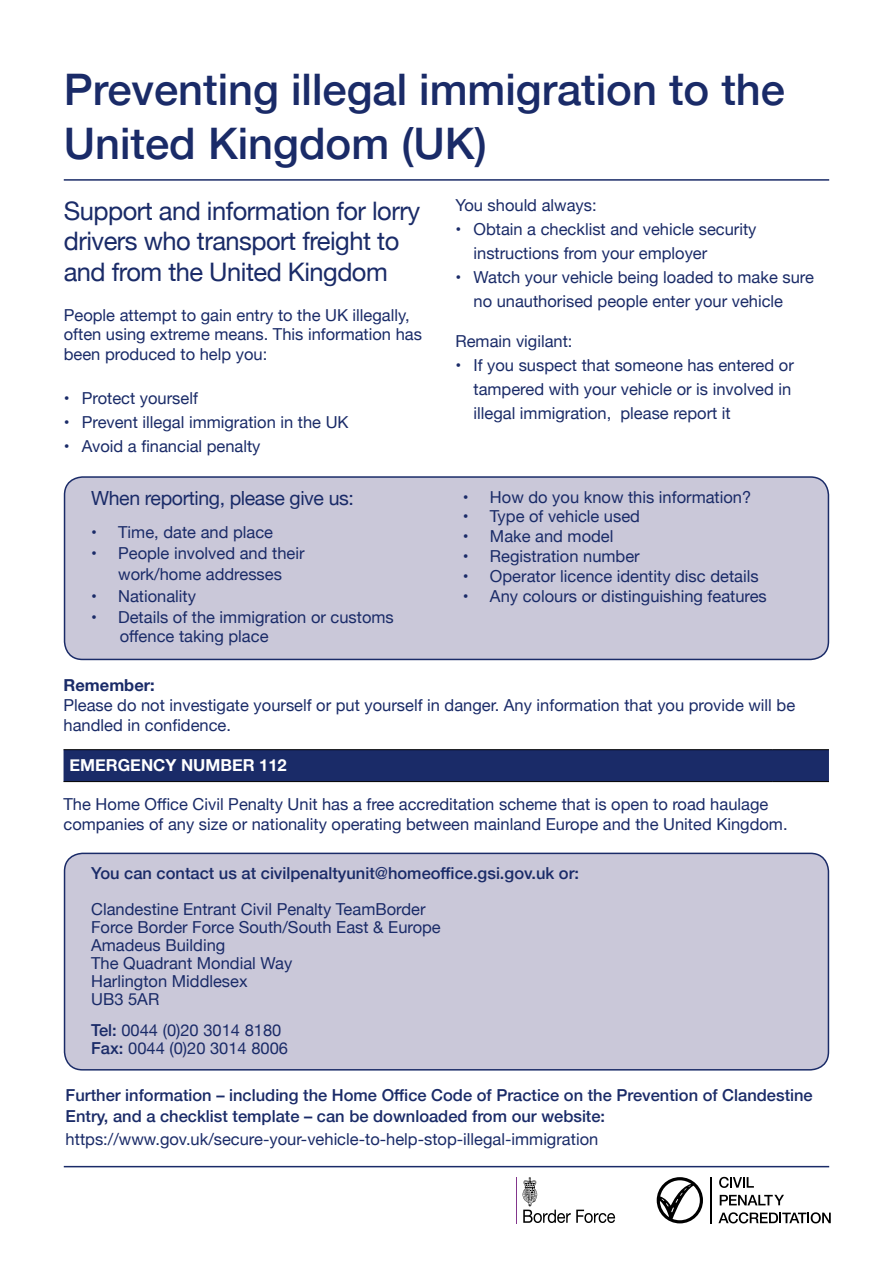
<style>
.page{position:relative;width:893px;height:1263px;background:#fff}
.page>*{position:absolute;margin:0;border:0;box-sizing:border-box;transform-origin:0 0}
.t1{font:500 43.5px/54px "Helvetica Neue";color:#1a2b68}
.t2{font:25.5px/30.6px "Helvetica Neue";letter-spacing:-.02em;color:#1a2b68}
.t3{font:19.5px "Helvetica Neue";letter-spacing:-.02em;color:#1a2b68}
.t4{font:16.5px/18px "Helvetica Neue";color:#1a2b68}
.t5{font:500 16.5px/21.6px "Helvetica Neue";color:#1a2b68}
.t6{font:700 16.5px "Helvetica Neue";color:#fff}
.t7{font:700 16.5px "Helvetica Neue";color:#1a2b68}
.s1{font-weight:500}
</style>
<div class="page">
<hr style="left:64px;top:179px;width:765px;height:2px;background:#1a2b68">
<div style="left:65px;top:853px;width:763px;height:217px;background:#cac8d9;border-radius:18px"></div>
<div style="left:64px;top:853px;width:765px;height:217px;border:2px solid #1a2b68;border-radius:18px"></div>
<div style="left:65px;top:477px;width:763px;height:182px;background:#cac8d9;border-radius:18px"></div>
<div style="left:64px;top:476px;width:765px;height:184px;border:2px solid #1a2b68;border-radius:18px"></div>
<svg style="left:523px;top:1177px;width:92px;height:46px"></svg>
<svg style="left:657px;top:1177px;width:46px;height:46px"></svg>
<hr style="left:710px;top:1177px;width:2px;height:46px;background:#000">
<svg style="left:719px;top:1177px;width:35px;height:11px"></svg>
<svg style="left:718px;top:1212px;width:113px;height:11px"></svg>
<svg style="left:720px;top:1195px;width:64px;height:10px"></svg>
<hr style="left:64px;top:1166px;width:765px;height:1px;background:#1a2b68">
<div style="left:64px;top:750px;width:765px;height:31px;background:#1a2b68"></div>
<hr style="left:64px;top:749px;width:708px;height:1px;background:#000">
<hr style="left:772px;top:749px;width:57px;height:1px;background:#000">
<hr style="left:772px;top:781px;width:57px;height:1px;background:#000">
<hr style="left:64px;top:781px;width:708px;height:1px;background:#000">
<h1 class="t1" style="left:64px;top:61px;width:723px">Preventing illegal immigration to the<br>United Kingdom (UK)</h1>
<h2 class="t2" style="left:64px;top:197px;width:358px">Support and information for lorry drivers who transport freight to and from the United Kingdom</h2>
<p class="t4" style="left:64px;top:306px;width:360px;line-height:19.8px">People attempt to gain entry to the UK illegally, often using extreme means. This information has been produced to help you:</p>
<p class="t4" style="left:64px;top:390px;width:136px">• Protect yourself</p>
<p class="t4" style="left:64px;top:414px;width:286px">• Prevent illegal immigration in the UK</p>
<p class="t4" style="left:64px;top:438px;width:198px">• Avoid a financial penalty</p>
<p class="t4" style="left:455px;top:197px;width:143px">You should always:</p>
<p class="t4" style="left:473px;top:218px;width:285px;line-height:24px;text-indent:-18px">• Obtain a checklist and vehicle security instructions from your employer</p>
<p class="t4" style="left:473px;top:266px;width:342px;line-height:24px;text-indent:-18px">• Watch your vehicle being loaded to make sure no unauthorised people enter your vehicle</p>
<p class="t4" style="left:455px;top:333px;width:119px">Remain vigilant:</p>
<p class="t4" style="left:473px;top:354px;width:322px;line-height:24px;text-indent:-18px">• If you suspect that someone has entered or tampered with your vehicle or is involved in illegal immigration, please report it</p>
<p class="t3" style="left:91px;top:484px;width:264px">When reporting, please give us:</p>
<p class="t4" style="left:91px;top:524px;width:183px">• Time, date and place</p>
<p class="t4" style="left:91px;top:544px;width:215px;line-height:21px;text-align:center">• People involved and their work/home addresses</p>
<p class="t4" style="left:91px;top:588px;width:106px">• Nationality</p>
<p class="t4" style="left:120px;top:608px;width:276px;line-height:19.8px;text-indent:-29px">• Details of the immigration or customs offence taking place</p>
<p class="t4" style="left:463px;top:489px;width:290px">• How do you know this information?</p>
<p class="t4" style="left:463px;top:508px;width:179px">• Type of vehicle used</p>
<p class="t4" style="left:463px;top:528px;width:152px">• Make and model</p>
<p class="t4" style="left:463px;top:548px;width:178px">• Registration number</p>
<p class="t4" style="left:463px;top:568px;width:297px">• Operator licence identity disc details</p>
<p class="t4" style="left:463px;top:588px;width:305px">• Any colours or distinguishing features</p>
<p class="t7" style="left:64px;top:672px;width:93px">Remember:</p>
<p class="t4" style="left:64px;top:696px;width:733px;line-height:19.8px">Please do not investigate yourself or put yourself in danger. Any information that you provide will be handled in confidence.</p>
<p class="t6" style="left:70px;top:752px;width:219px">EMERGENCY NUMBER 112</p>
<p class="t4" style="left:64px;top:795px;width:726px;line-height:19.8px">The Home Office Civil Penalty Unit has a free accreditation scheme that is open to road haulage companies of any size or nationality operating between mainland Europe and the United Kingdom.</p>
<p class="t5" style="left:91px;top:861px;width:489px">You can contact us at civilpenaltyunit@homeoffice.gsi.gov.uk or:</p>
<p class="t4" style="left:91px;top:901px;width:351px">Clandestine Entrant Civil Penalty TeamBorder<br>Force Border Force South/South East &amp; Europe<br>Amadeus Building<br>The Quadrant Mondial Way<br>Harlington Middlesex<br>UB3 5AR</p>
<p class="t4" style="left:91px;top:1022px;width:198px"><span class="s1">Tel:</span> 0044 (0)20 3014 8180<br><span class="s1">Fax:</span> 0044 (0)20 3014 8006</p>
<p class="t5" style="left:66px;top:1083px;width:749px">Further information – including the Home Office Code of Practice on the Prevention of Clandestine<br>Entry, and a checklist template – can be downloaded from our website:</p>
<p class="t4" style="left:66px;top:1131px;width:534px">https://www.gov.uk/secure-your-vehicle-to-help-stop-illegal-immigration</p>
</div>
